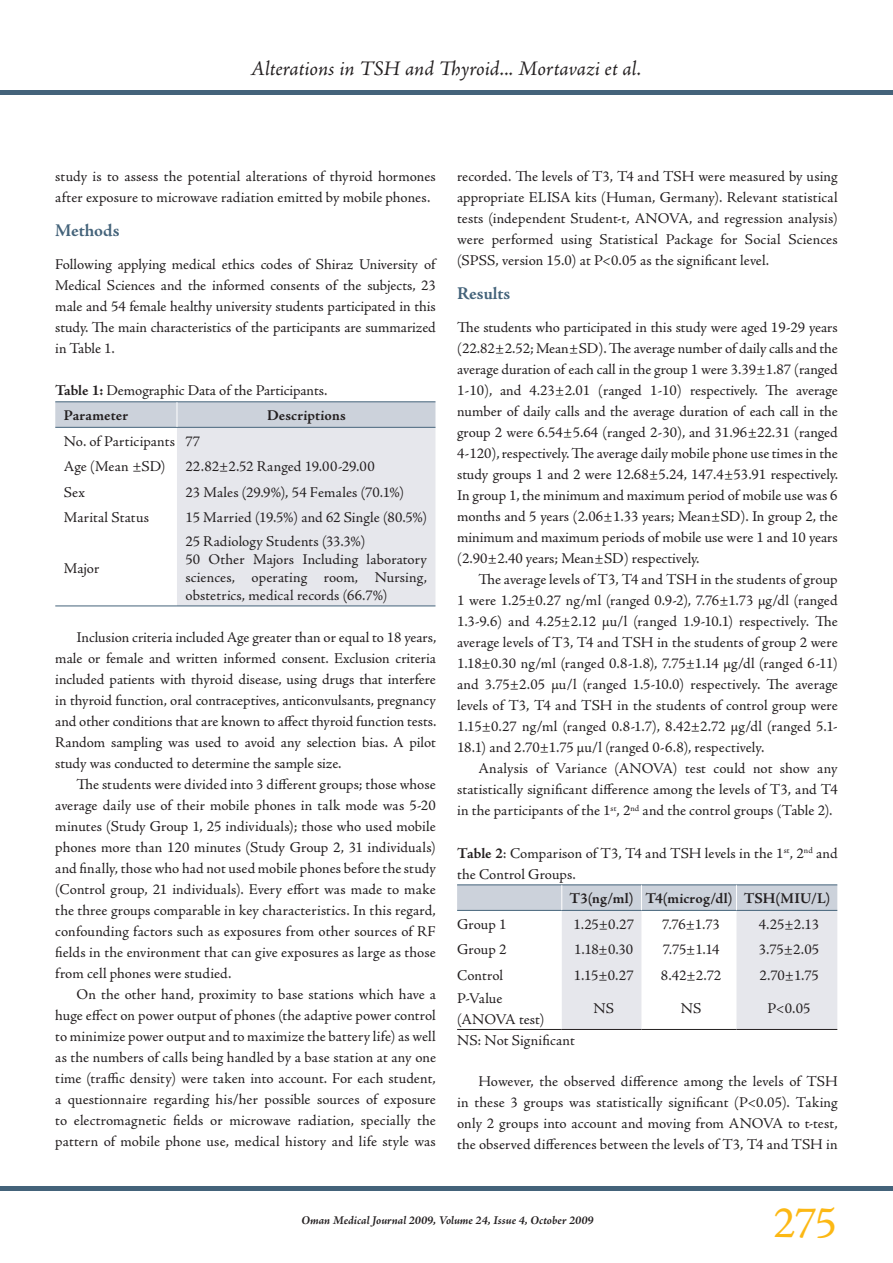
<style>
.page{position:relative;width:893px;height:1263px;background:#fff}
.page>*{position:absolute;margin:0;border:0;box-sizing:border-box;transform-origin:0 0}
.t1{font:45px "Adobe Jenson Pro";color:#fcb814}
.t2{font:italic 21px "Adobe Jenson Pro";letter-spacing:-.005em;color:#231f20}
.t3{font:700 18px "Adobe Jenson Pro";letter-spacing:-.005em;color:#44637a}
.t4{font:15px/21px "Adobe Jenson Pro";color:#231f20;text-align:justify}
.t5{font:700 15px "Adobe Jenson Pro";letter-spacing:.005em;color:#231f20}
.t6{font:italic 700 12px "Adobe Jenson Pro";color:#231f20}
.s1{font-weight:700}
</style>
<div class="page">
<hr style="left:0;top:90px;width:893px;height:4px;background:#44637a">
<div style="left:0;top:1186px;width:893px;height:5px;background:#44637a"></div>
<hr style="left:55px;top:401px;width:122px;height:1px;background:#44637a">
<hr style="left:177px;top:401px;width:258px;height:1px;background:#44637a">
<svg style="left:55px;top:402px;width:380px;height:203px"></svg>
<hr style="left:55px;top:605px;width:122px;height:1px;background:#44637a">
<hr style="left:177px;top:605px;width:258px;height:1px;background:#44637a">
<hr style="left:457px;top:884px;width:105px;height:1px;background:#44637a">
<hr style="left:562px;top:884px;width:79px;height:1px;background:#44637a">
<hr style="left:641px;top:884px;width:95px;height:1px;background:#44637a">
<hr style="left:736px;top:884px;width:101px;height:1px;background:#44637a">
<svg style="left:457px;top:885px;width:380px;height:144px"></svg>
<hr style="left:457px;top:1029px;width:105px;height:1px;background:#231f20">
<hr style="left:562px;top:1029px;width:79px;height:1px;background:#231f20">
<hr style="left:641px;top:1029px;width:95px;height:1px;background:#231f20">
<hr style="left:736px;top:1029px;width:101px;height:1px;background:#231f20">
<h2 class="t2" style="left:250px;top:56px;width:392px">Alterations in TSH and Thyroid... Mortavazi et al.</h2>
<p class="t4" style="left:55px;top:166px;width:382px">study is to assess the potential alterations of thyroid hormones after exposure to microwave radiation emitted by mobile phones.</p>
<p class="t3" style="left:55px;top:220px;width:66px">Methods</p>
<p class="t4" style="left:55px;top:254px;width:382px">Following applying medical ethics codes of Shiraz University of Medical Sciences and the informed consents of the subjects, 23 male and 54 female healthy university students participated in this study. The main characteristics of the participants are summarized in Table 1.</p>
<p class="t4" style="left:64px;top:379px;width:265px;line-height:24.6px;text-indent:-9px"><span class="s1">Table 1:</span> Demographic Data of the Participants.<br><span class="s1">Parameter</span></p>
<p class="t5" style="left:267px;top:407px;width:80px">Descriptions</p>
<p class="t4" style="left:64px;top:429px;width:138px;line-height:25.3px">No. of Participants 77<br>Age (Mean ±SD)</p>
<p class="t4" style="left:185px;top:456px;width:191px">22.82±2.52 Ranged 19.00-29.00</p>
<p class="t4" style="left:64px;top:482px;width:23px">Sex</p>
<p class="t4" style="left:185px;top:482px;width:220px">23 Males (29.9%), 54 Females (70.1%)</p>
<p class="t4" style="left:64px;top:507px;width:87px">Marital Status</p>
<p class="t4" style="left:185px;top:507px;width:243px">15 Married (19.5%) and 62 Single (80.5%)</p>
<p class="t4" style="left:64px;top:558px;width:37px">Major</p>
<p class="t4" style="left:185px;top:532px;width:243px;line-height:18px;text-align:left">25 Radiology Students (33.3%)<br>50 Other Majors Including laboratory sciences, operating room, Nursing, obstetrics, medical records (66.7%)</p>
<p class="t4" style="left:55px;top:627px;width:383px;text-indent:21px">Inclusion criteria included Age greater than or equal to 18 years, male or female and written informed consent. Exclusion criteria included patients with thyroid disease, using drugs that interfere in thyroid function, oral contraceptives, anticonvulsants, pregnancy and other conditions that are known to affect thyroid function tests.<br>Random sampling was used to avoid any selection bias. A pilot study was conducted to determine the sample size.</p>
<p class="t4" style="left:55px;top:774px;width:382px;text-indent:21px">The students were divided into 3 different groups; those whose average daily use of their mobile phones in talk mode was 5-20 minutes (Study Group 1, 25 individuals); those who used mobile phones more than 120 minutes (Study Group 2, 31 individuals) and finally, those who had not used mobile phones before the study (Control group, 21 individuals). Every effort was made to make the three groups comparable in key characteristics. In this regard, confounding factors such as exposures from other sources of RF fields in the environment that can give exposures as large as those from cell phones were studied.</p>
<p class="t4" style="left:55px;top:984px;width:382px;text-indent:21px">On the other hand, proximity to base stations which have a huge effect on power output of phones (the adaptive power control to minimize power output and to maximize the battery life) as well as the numbers of calls being handled by a base station at any one time (traffic density) were taken into account. For each student, a questionnaire regarding his/her possible sources of exposure to electromagnetic fields or microwave radiation, specially the pattern of mobile phone use, medical history and life style was</p>
<p class="t4" style="left:457px;top:166px;width:382px">recorded. The levels of T3, T4 and TSH were measured by using appropriate ELISA kits (Human, Germany). Relevant statistical tests (independent Student-t, ANOVA, and regression analysis) were performed using Statistical Package for Social Sciences (SPSS, version 15.0) at P&lt;0.05 as the significant level.</p>
<p class="t3" style="left:457px;top:283px;width:55px">Results</p>
<p class="t4" style="left:457px;top:317px;width:383px">The students who participated in this study were aged 19-29 years (22.82±2.52; Mean±SD). The average number of daily calls and the average duration of each call in the group 1 were 3.39±1.87 (ranged 1-10), and 4.23±2.01 (ranged 1-10) respectively. The average number of daily calls and the average duration of each call in the group 2 were 6.54±5.64 (ranged 2-30), and 31.96±22.31 (ranged 4-120), respectively. The average daily mobile phone use times in the study groups 1 and 2 were 12.68±5.24, 147.4±53.91 respectively.<br>In group 1, the minimum and maximum period of mobile use was 6 months and 5 years (2.06±1.33 years; Mean±SD). In group 2, the minimum and maximum periods of mobile use were 1 and 10 years (2.90±2.40 years; Mean±SD) respectively.</p>
<p class="t4" style="left:457px;top:569px;width:382px;text-indent:21px">The average levels of T3, T4 and TSH in the students of group 1 were 1.25±0.27 ng/ml (ranged 0.9-2), 7.76±1.73 µg/dl (ranged 1.3-9.6) and 4.25±2.12 µu/l (ranged 1.9-10.1) respectively. The average levels of T3, T4 and TSH in the students of group 2 were 1.18±0.30 ng/ml (ranged 0.8-1.8), 7.75±1.14 µg/dl (ranged 6-11) and 3.75±2.05 µu/l (ranged 1.5-10.0) respectively. The average levels of T3, T4 and TSH in the students of control group were 1.15±0.27 ng/ml (ranged 0.8-1.7), 8.42±2.72 µg/dl (ranged 5.1- 18.1) and 2.70±1.75 µu/l (ranged 0-6.8), respectively.</p>
<p class="t4" style="left:457px;top:758px;width:382px;text-indent:21px">Analysis of Variance (ANOVA) test could not show any statistically significant difference among the levels of T3, and T4 in the participants of the 1<sup>st</sup>, 2<sup>nd</sup> and the control groups (Table 2).</p>
<p class="t4" style="left:457px;top:842px;width:382px"><span class="s1">Table 2</span>: Comparison of T3, T4 and TSH levels in the 1<sup>st</sup>, 2<sup>nd</sup> and the Control Groups.</p>
<p class="t5" style="left:569px;top:890px;width:262px">T3(ng/ml) T4(microg/dl) TSH(MIU/L)</p>
<p class="t4" style="left:457px;top:914px;width:51px">Group 1</p>
<p class="t4" style="left:573px;top:914px;width:62px">1.25±0.27</p>
<p class="t4" style="left:662px;top:914px;width:59px">7.76±1.73</p>
<p class="t4" style="left:759px;top:914px;width:62px">4.25±2.13</p>
<p class="t4" style="left:457px;top:939px;width:51px">Group 2</p>
<p class="t4" style="left:574px;top:939px;width:61px">1.18±0.30</p>
<p class="t4" style="left:663px;top:939px;width:58px">7.75±1.14</p>
<p class="t4" style="left:759px;top:939px;width:62px">3.75±2.05</p>
<p class="t4" style="left:457px;top:965px;width:47px">Control</p>
<p class="t4" style="left:574px;top:965px;width:61px">1.15±0.27</p>
<p class="t4" style="left:661px;top:965px;width:62px">8.42±2.72</p>
<p class="t4" style="left:759px;top:965px;width:61px">2.70±1.75</p>
<p class="t4" style="left:457px;top:988px;width:89px">P-Value (ANOVA test)</p>
<p class="t4" style="left:593px;top:998px;width:22px">NS</p>
<p class="t4" style="left:681px;top:998px;width:22px">NS</p>
<p class="t4" style="left:768px;top:998px;width:44px">P&lt;0.05</p>
<p class="t4" style="left:457px;top:1030px;width:119px">NS: Not Significant</p>
<p class="t4" style="left:457px;top:1071px;width:382px;text-indent:21px">However, the observed difference among the levels of TSH in these 3 groups was statistically significant (P&lt;0.05). Taking only 2 groups into account and moving from ANOVA to t-test, the observed differences between the levels of T3, T4 and TSH in</p>
<p class="t6" style="left:301px;top:1214px;width:294px">Oman Medical Journal 2009, Volume 24, Issue 4, October 2009</p>
<h1 class="t1" style="left:773px;top:1197px;width:65px">275</h1>
</div>
